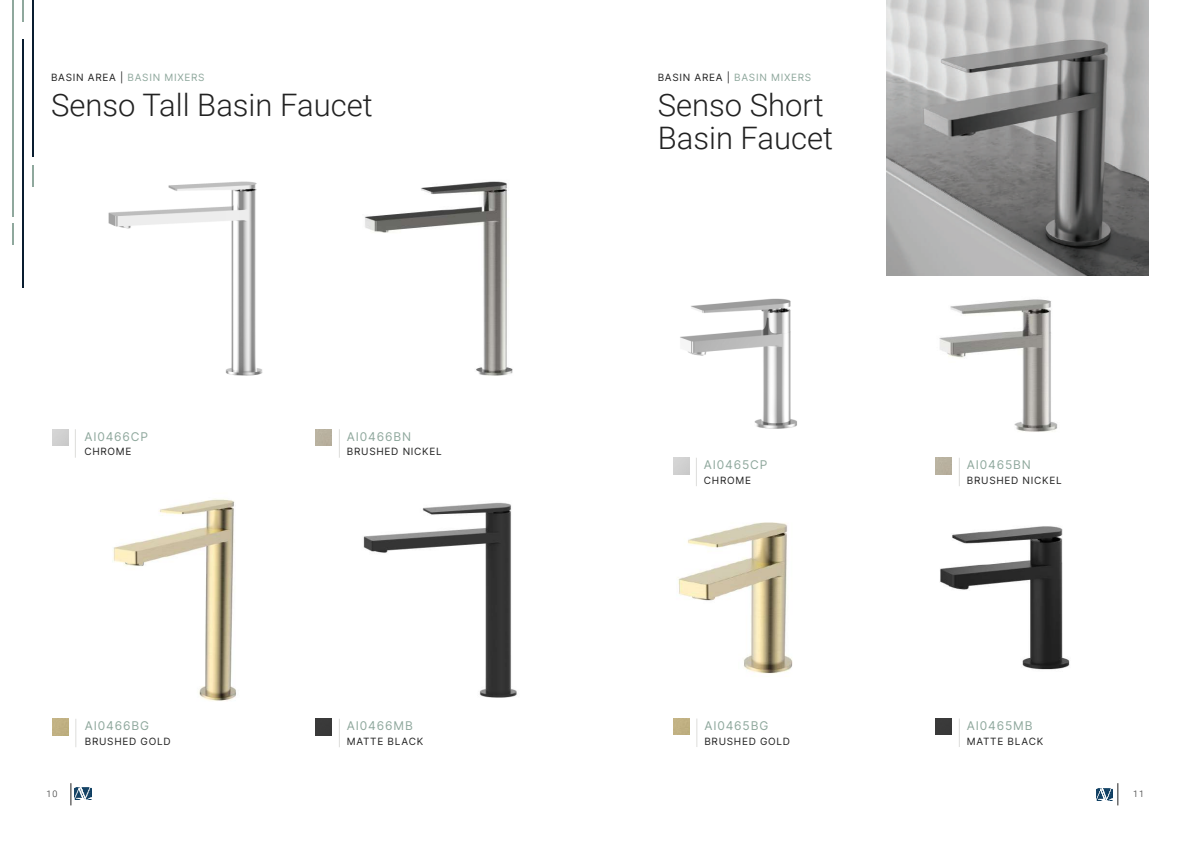
<style>
.page{position:relative;width:1191px;height:842px;background:#fff}
.page>*{position:absolute;margin:0;border:0;box-sizing:border-box;transform-origin:0 0}
.t1{font:300 31px/33px "Roboto";color:#222}
.t2{font:12px "Inter";letter-spacing:.07em;color:#8fa89d}
.t3{font:10px "Inter";letter-spacing:.07em;color:#222}
.t4{font:10px "Inter";letter-spacing:.07em;color:#8fa89d}
.t5{font:300 9px "Roboto";color:#222}
.s1{color:#222}
</style>
<div class="page">
<hr style="left:23px;top:40px;width:1px;height:248px;background:#091d30">
<hr style="left:13px;top:0;width:1px;height:217px;background:#8fa89d">
<hr style="left:33px;top:0;width:1px;height:157px;background:#091d30">
<svg style="left:23px;top:0;width:1px;height:22px"></svg>
<svg style="left:33px;top:165px;width:1px;height:22px"></svg>
<svg style="left:13px;top:223px;width:1px;height:21px"></svg>
<img style="left:680px;top:298px;width:117px;height:131px">
<img style="left:678px;top:522px;width:115px;height:152px">
<img style="left:939px;top:299px;width:119px;height:133px">
<img style="left:940px;top:526px;width:130px;height:144px">
<img style="left:935px;top:719px;width:16px;height:16px">
<img style="left:108px;top:181px;width:155px;height:195px">
<img style="left:113px;top:498px;width:123px;height:203px">
<img style="left:364px;top:181px;width:149px;height:195px">
<img style="left:363px;top:502px;width:154px;height:196px">
<svg style="left:339px;top:429px;width:1px;height:29px"></svg>
<svg style="left:339px;top:719px;width:1px;height:28px"></svg>
<img style="left:315px;top:719px;width:17px;height:16px">
<svg style="left:696px;top:458px;width:1px;height:28px"></svg>
<svg style="left:696px;top:718px;width:1px;height:29px"></svg>
<svg style="left:75px;top:429px;width:1px;height:29px"></svg>
<svg style="left:75px;top:719px;width:1px;height:28px"></svg>
<img style="left:886px;top:0;width:262px;height:275px">
<svg style="left:71px;top:783px;width:1px;height:22px"></svg>
<img style="left:75px;top:787px;width:16px;height:12px">
<svg style="left:1117px;top:783px;width:1px;height:22px"></svg>
<img style="left:1096px;top:788px;width:16px;height:12px">
<p class="t4" style="left:51px;top:71px;width:155px"><span class="s1">BASIN AREA |</span> BASIN MIXERS</p>
<h1 class="t1" style="left:51px;top:87px;width:323px">Senso Tall Basin Faucet</h1>
<p class="t2" style="left:84px;top:429px;width:65px">AI0466CP</p>
<p class="t2" style="left:347px;top:429px;width:66px">AI0466BN</p>
<p class="t3" style="left:84px;top:445px;width:49px">CHROME</p>
<p class="t3" style="left:347px;top:445px;width:96px">BRUSHED NICKEL</p>
<p class="t2" style="left:85px;top:719px;width:66px">AI0466BG</p>
<p class="t2" style="left:347px;top:719px;width:67px">AI0466MB</p>
<p class="t3" style="left:85px;top:735px;width:87px">BRUSHED GOLD</p>
<p class="t3" style="left:347px;top:735px;width:78px">MATTE BLACK</p>
<p class="t4" style="left:658px;top:71px;width:155px"><span class="s1">BASIN AREA |</span> BASIN MIXERS</p>
<h1 class="t1" style="left:658px;top:87px;width:177px">Senso Short<br>Basin Faucet</h1>
<p class="t2" style="left:704px;top:458px;width:65px">AI0465CP</p>
<p class="t3" style="left:704px;top:474px;width:49px">CHROME</p>
<p class="t2" style="left:704px;top:718px;width:65px">AI0465BG</p>
<p class="t3" style="left:704px;top:735px;width:87px">BRUSHED GOLD</p>
<p class="t2" style="left:967px;top:458px;width:65px">AI0465BN</p>
<p class="t3" style="left:967px;top:474px;width:96px">BRUSHED NICKEL</p>
<p class="t2" style="left:967px;top:718px;width:67px">AI0465MB</p>
<p class="t3" style="left:967px;top:735px;width:78px">MATTE BLACK</p>
<p class="t5" style="left:47px;top:787px;width:12px">10</p>
<p class="t5" style="left:1133px;top:787px;width:12px">11</p>
</div>
